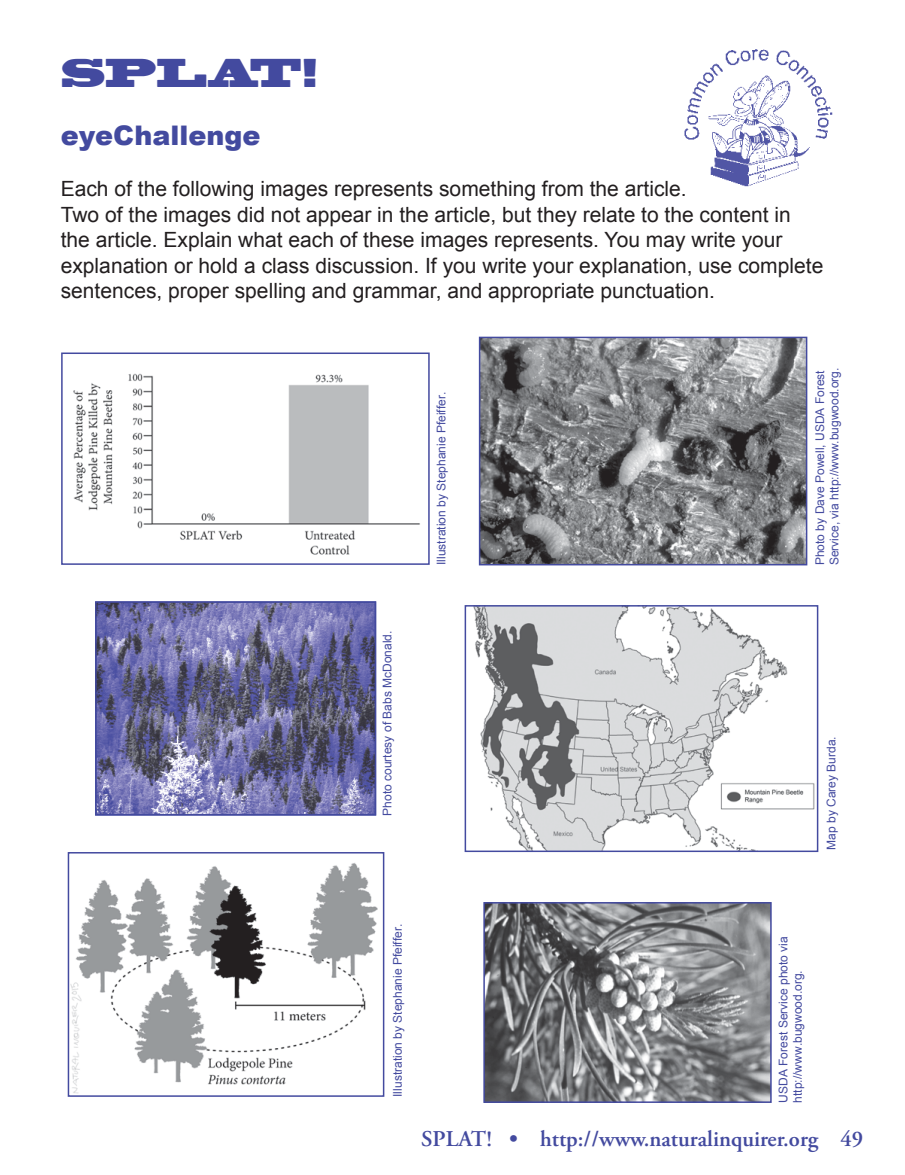
<style>
.page{position:relative;width:905px;height:1175px;background:#fff}
.page>*{position:absolute;margin:0;border:0;box-sizing:border-box;transform-origin:0 0}
.SPLAT_HEADING{font:37.5px "Blackoak Std";color:#434a9f;scale:.75 1}
.puzzle_heads{font:900 27px "Arial";color:#434a9f}
.t1{font:600 22.5px "Adobe Garamond Pro";color:#434a9f}
.arial_14_on_17{font:21px/25.5px "Arial";color:#231f20}
.photo_credits{font:12px/14.4px "Arial";color:#434a9f}
</style>
<div class="page">
<img style="left:684px;top:49px;width:149px;height:138px">
<img style="left:73px;top:373px;width:347px;height:182px">
<div style="left:61px;top:352px;width:368px;height:213px;border:2px solid #434a9f"></div>
<img style="left:473px;top:608px;width:342px;height:241px">
<div style="left:464px;top:605px;width:354px;height:247px;border:2px solid #434a9f"></div>
<img style="left:486px;top:905px;width:282px;height:194px">
<div style="left:483px;top:902px;width:288px;height:200px;border:2px solid #434a9f"></div>
<img style="left:482px;top:340px;width:322px;height:222px">
<div style="left:479px;top:337px;width:328px;height:228px;border:2px solid #434a9f"></div>
<img style="left:71px;top:863px;width:307px;height:230px">
<div style="left:68px;top:852px;width:316px;height:244px;border:2px solid #434a9f"></div>
<img style="left:98px;top:604px;width:275px;height:208px">
<div style="left:95px;top:601px;width:281px;height:214px;border:2px solid #434a9f"></div>
<p class="SPLAT_HEADING" style="left:61px;top:48px;width:345px">SPLAT!</p>
<p class="puzzle_heads" style="left:61px;top:116px;width:201px">eyeChallenge</p>
<p class="arial_14_on_17" style="left:61px;top:176px;width:764px">Each of the following images represents something from the article.<br>Two of the images did not appear in the article, but they relate to the content in the article. Explain what each of these images represents. You may write your explanation or hold a class discussion. If you write your explanation, use complete sentences, proper spelling and grammar, and appropriate punctuation.</p>
<p class="photo_credits" style="left:380px;top:815px;width:186px;rotate:-90deg">Photo courtesy of Babs McDonald.</p>
<p class="photo_credits" style="left:434px;top:565px;width:174px;rotate:-90deg">Illustration by Stephanie Pfeiffer.</p>
<p class="photo_credits" style="left:812px;top:565px;width:199px;rotate:-90deg">Photo by Dave Powell, USDA Forest<br>Service, via http://www.bugwood.org.</p>
<p class="photo_credits" style="left:824px;top:849px;width:115px;rotate:-90deg">Map by Carey Burda.</p>
<p class="photo_credits" style="left:390px;top:1096px;width:174px;rotate:-90deg">Illustration by Stephanie Pfeiffer.</p>
<p class="photo_credits" style="left:776px;top:1102px;width:168px;rotate:-90deg">USDA Forest Service photo via http://www.bugwood.org.</p>
<p class="t1" style="left:421px;top:1125px;width:444px">SPLAT! • http://www.naturalinquirer.org 49</p>
</div>
